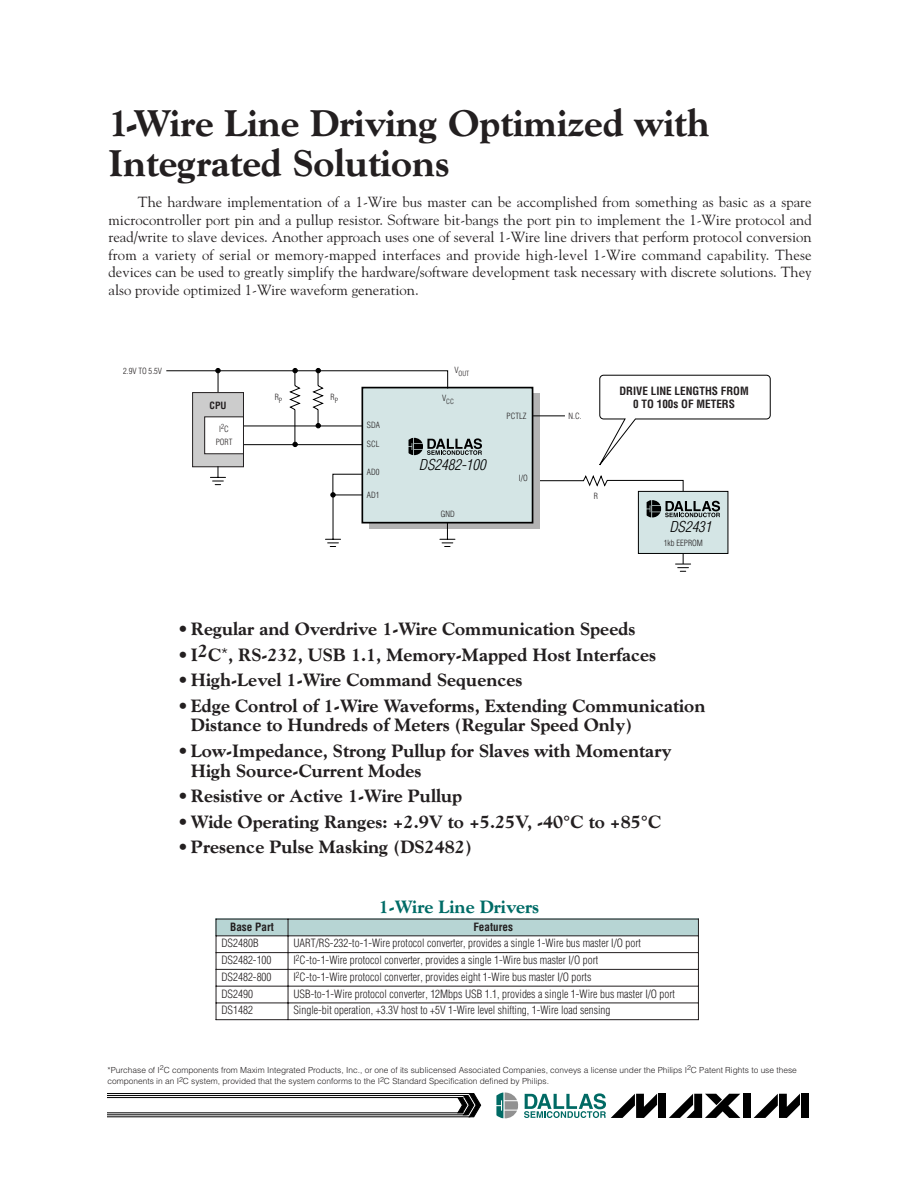
<style>
.page{position:relative;width:918px;height:1188px;background:#fff}
.page>*{position:absolute;margin:0;border:0;box-sizing:border-box;transform-origin:0 0}
.t1{font:800 37.65px/40.5px "Goudy";color:#231f20}
.t2{font:800 18.15px/19.5px "Goudy";color:#231f20}
.t3{font:800 18.15px "Goudy";color:#006c67}
.t4{font:14.7px/17.5px "Goudy";color:#231f20;text-align:justify}
.t5{font:italic 300 condensed 14.7px "Helvetica";color:#000}
.t6{font:300 condensed 11.1px "Helvetica";color:#231f20}
.t7{font:700 condensed 11.1px/13.2px "Helvetica";color:#231f20;text-align:center}
.t8{font:700 condensed 9.75px "Helvetica";color:#231f20}
.t9{font:300 8.4px/11.1px "Helvetica";color:#231f20}
.t10{font:300 condensed 8.4px/12.6px "Helvetica";color:#231f20;text-align:center}
.t11{font:300 condensed 7.05px "Helvetica";color:#231f20}
.s1{font-family:"Helvetica";font-weight:300}
</style>
<div class="page">
<hr style="left:107px;top:1093px;width:363px;height:1px;background:#000">
<hr style="left:107px;top:1117px;width:363px;height:1px;background:#000">
<hr style="left:107px;top:1097px;width:357px;height:1px;background:#000">
<hr style="left:107px;top:1113px;width:357px;height:1px;background:#000">
<hr style="left:107px;top:1095px;width:360px;height:1px;background:#000">
<hr style="left:107px;top:1115px;width:360px;height:1px;background:#000">
<svg style="left:457px;top:1093px;width:24px;height:24px"></svg>
<div style="left:658px;top:1094px;width:8px;height:24px;background:#000"></div>
<svg style="left:669px;top:1094px;width:71px;height:24px"></svg>
<svg style="left:754px;top:1094px;width:46px;height:24px"></svg>
<div style="left:801px;top:1094px;width:8px;height:24px;background:#000"></div>
<div style="left:743px;top:1094px;width:8px;height:24px;background:#000"></div>
<svg style="left:496px;top:1092px;width:22px;height:27px"></svg>
<svg style="left:524px;top:1093px;width:133px;height:25px"></svg>
<div style="left:638px;top:491px;width:90px;height:62px;background:#d4e5e5"></div>
<div style="left:638px;top:491px;width:90px;height:63px;border:1px solid #000"></div>
<svg style="left:676px;top:554px;width:15px;height:18px"></svg>
<svg style="left:166px;top:368px;width:605px;height:179px"></svg>
<div style="left:216px;top:919px;width:72px;height:17px;background:#b7d5d4"></div>
<div style="left:288px;top:919px;width:411px;height:17px;background:#b7d5d4"></div>
<hr style="left:216px;top:919px;width:1px;height:101px;background:#231f20">
<hr style="left:288px;top:919px;width:1px;height:101px;background:#231f20">
<hr style="left:698px;top:919px;width:1px;height:101px;background:#231f20">
<hr style="left:216px;top:919px;width:483px;height:1px;background:#231f20">
<hr style="left:216px;top:936px;width:483px;height:1px;background:#231f20">
<hr style="left:216px;top:952px;width:483px;height:1px;background:#231f20">
<hr style="left:216px;top:969px;width:483px;height:1px;background:#231f20">
<hr style="left:216px;top:986px;width:483px;height:1px;background:#231f20">
<hr style="left:216px;top:1003px;width:483px;height:1px;background:#231f20">
<hr style="left:216px;top:1019px;width:483px;height:1px;background:#231f20">
<h1 class="t1" style="left:109px;top:106px;width:603px">1-Wire Line Driving Optimized with<br>Integrated Solutions</h1>
<p class="t4" style="left:109px;top:194px;width:705px;text-indent:29px">The hardware implementation of a 1-Wire bus master can be accomplished from something as basic as a spare microcontroller port pin and a pullup resistor. Software bit-bangs the port pin to implement the 1-Wire protocol and read/write to slave devices. Another approach uses one of several 1-Wire line drivers that perform protocol conversion from a variety of serial or memory-mapped interfaces and provide high-level 1-Wire command capability. These devices can be used to greatly simplify the hardware/software development task necessary with discrete solutions. They also provide optimized 1-Wire waveform generation.</p>
<p class="t10" style="left:123px;top:365px;width:41px">2.9V TO 5.5V</p>
<p class="t8" style="left:210px;top:402px;width:18px">CPU</p>
<p class="t10" style="left:216px;top:424px;width:18px">I<sup>2</sup>C<br>PORT</p>
<p class="t10" style="left:275px;top:392px;width:9px">R<sub>P</sub></p>
<p class="t10" style="left:331px;top:392px;width:9px">R<sub>P</sub></p>
<p class="t10" style="left:367px;top:419px;width:15px">SDA</p>
<p class="t10" style="left:367px;top:438px;width:14px">SCL</p>
<p class="t10" style="left:367px;top:466px;width:14px">AD0</p>
<p class="t10" style="left:367px;top:489px;width:14px">AD1</p>
<p class="t11" style="left:454px;top:370px;width:17px"><sup>V</sup>OUT</p>
<p class="t11" style="left:442px;top:399px;width:13px"><sup>V</sup>CC</p>
<p class="t5" style="left:419px;top:459px;width:71px">DS2482-100</p>
<p class="t10" style="left:441px;top:509px;width:15px">GND</p>
<p class="t10" style="left:506px;top:410px;width:21px">PCTLZ</p>
<p class="t10" style="left:569px;top:410px;width:15px">N.C.</p>
<p class="t10" style="left:519px;top:472px;width:10px">I/O</p>
<p class="t10" style="left:594px;top:491px;width:6px">R</p>
<p class="t7" style="left:619px;top:385px;width:131px">DRIVE LINE LENGTHS FROM<br>0 TO 100s OF METERS</p>
<p class="t5" style="left:669px;top:521px;width:47px">DS2431</p>
<p class="t10" style="left:664px;top:537px;width:41px">1kb EEPROM</p>
<p class="t2" style="left:178px;top:621px;width:459px">• Regular and Overdrive 1-Wire Communication Speeds</p>
<p class="t2" style="left:178px;top:646px;width:480px">• I2C<span class="s1">*</span>, RS-232, USB 1.1, Memory-Mapped Host Interfaces</p>
<p class="t2" style="left:178px;top:672px;width:346px">• High-Level 1-Wire Command Sequences</p>
<p class="t2" style="left:191px;top:697px;width:516px;text-indent:-13px">• Edge Control of 1-Wire Waveforms, Extending Communication<br>Distance to Hundreds of Meters (Regular Speed Only)</p>
<p class="t2" style="left:191px;top:742px;width:482px;text-indent:-13px">• Low-Impedance, Strong Pullup for Slaves with Momentary<br>High Source-Current Modes</p>
<p class="t2" style="left:178px;top:787px;width:285px">• Resistive or Active 1-Wire Pullup</p>
<p class="t2" style="left:178px;top:813px;width:484px">• Wide Operating Ranges: +2.9V to +5.25V, -40°C to +85°C</p>
<p class="t2" style="left:178px;top:838px;width:295px">• Presence Pulse Masking (DS2482)</p>
<p class="t3" style="left:379px;top:899px;width:162px">1-Wire Line Drivers</p>
<p class="t7" style="left:230px;top:921px;width:45px">Base Part</p>
<p class="t7" style="left:473px;top:921px;width:41px">Features</p>
<p class="t6" style="left:221px;top:939px;width:39px">DS2480B</p>
<p class="t6" style="left:293px;top:939px;width:349px">UART/RS-232-to-1-Wire protocol converter, provides a single 1-Wire bus master I/O port</p>
<p class="t6" style="left:221px;top:956px;width:52px">DS2482-100</p>
<p class="t6" style="left:293px;top:956px;width:306px">I<sup>2</sup>C-to-1-Wire protocol converter, provides a single 1-Wire bus master I/O port</p>
<p class="t6" style="left:221px;top:973px;width:52px">DS2482-800</p>
<p class="t6" style="left:293px;top:973px;width:300px">I<sup>2</sup>C-to-1-Wire protocol converter, provides eight 1-Wire bus master I/O ports</p>
<p class="t6" style="left:221px;top:989px;width:33px">DS2490</p>
<p class="t6" style="left:293px;top:989px;width:383px">USB-to-1-Wire protocol converter, 12Mbps USB 1.1, provides a single 1-Wire bus master I/O port</p>
<p class="t6" style="left:221px;top:1006px;width:33px">DS1482</p>
<p class="t6" style="left:293px;top:1006px;width:319px">Single-bit operation, +3.3V host to +5V 1-Wire level shifting, 1-Wire load sensing</p>
<p class="t9" style="left:107px;top:1066px;width:691px">*Purchase of I<sup>2</sup>C components from Maxim Integrated Products, Inc., or one of its sublicensed Associated Companies, conveys a license under the Philips I<sup>2</sup>C Patent Rights to use these components in an I<sup>2</sup>C system, provided that the system conforms to the I<sup>2</sup>C Standard Specification defined by Philips.</p>
</div>
